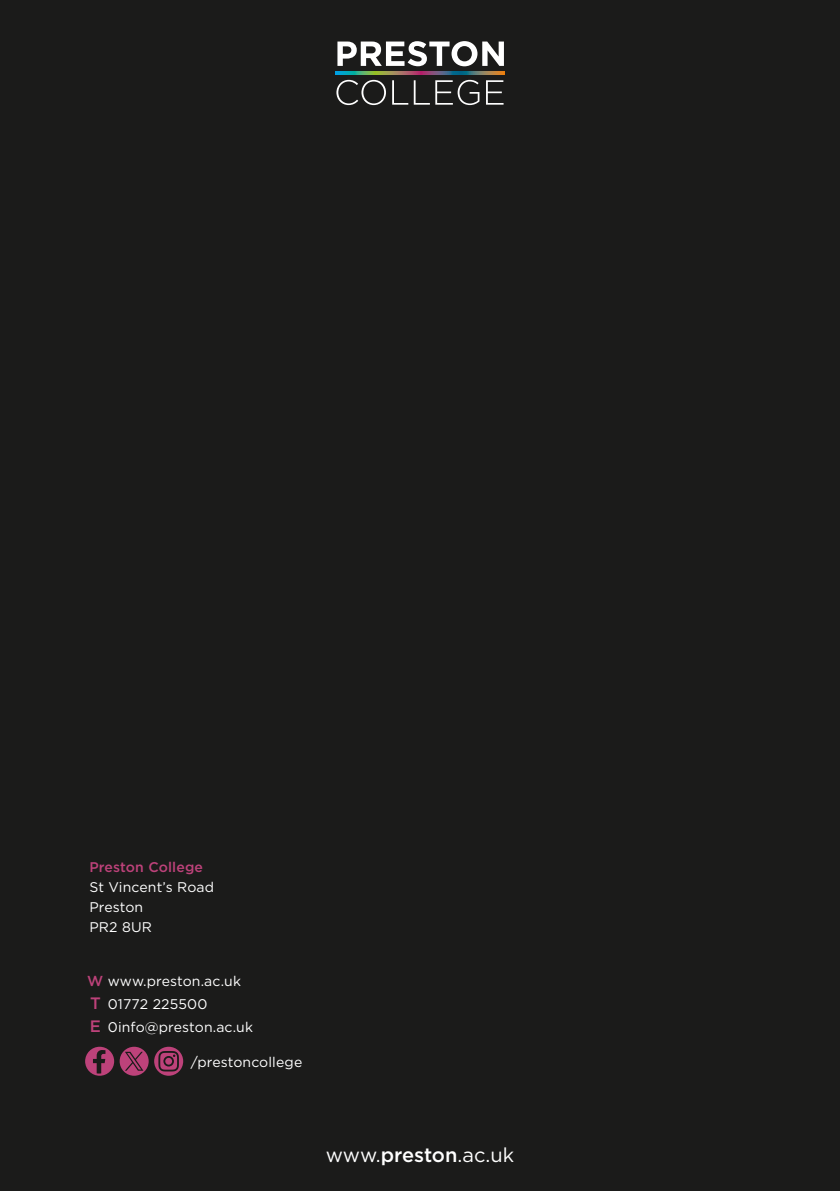
<style>
.page{position:relative;width:840px;height:1191px;background:#fff}
.page>*{position:absolute;margin:0;border:0;box-sizing:border-box;transform-origin:0 0}
.t1{font:20px "Gotham";color:#fff}
.t2{font:14px/20px "Gotham";letter-spacing:.01em;color:#fff}
.t3{font:500 14px "Gotham";letter-spacing:.01em;color:#bd427a}
.s1{font-weight:500;font-size:14.4px;color:#bd427a}
.s2{font-weight:500;font-size:16.6px;color:#bd427a}
.s3{font-weight:500}
</style>
<div class="page">
<div style="left:0;top:0;width:839px;height:1191px;background:#1b1b1a"></div>
<svg style="left:337px;top:41px;width:166px;height:25px"></svg>
<svg style="left:335px;top:72px;width:169px;height:2px"></svg>
<svg style="left:336px;top:80px;width:50px;height:25px"></svg>
<svg style="left:392px;top:80px;width:37px;height:25px"></svg>
<svg style="left:435px;top:80px;width:44px;height:25px"></svg>
<svg style="left:486px;top:80px;width:17px;height:25px"></svg>
<svg style="left:85px;top:1046px;width:29px;height:29px"></svg>
<svg style="left:120px;top:1046px;width:63px;height:29px"></svg>
<p class="t3" style="left:89px;top:858px;width:115px">Preston College</p>
<p class="t2" style="left:89px;top:877px;width:126px">St Vincent’s Road<br>Preston<br>PR2 8UR</p>
<p class="t2" style="left:87px;top:969px;width:167px;line-height:22.8px"><span class="s1">W</span> www.preston.ac.uk<br><span class="s2">T</span> 01772 225500<br><span class="s2">E</span> 0info@preston.ac.uk</p>
<p class="t2" style="left:191px;top:1051px;width:113px">/prestoncollege</p>
<h1 class="t1" style="left:326px;top:1141px;width:189px">www.<span class="s3">preston</span>.ac.uk</h1>
</div>
